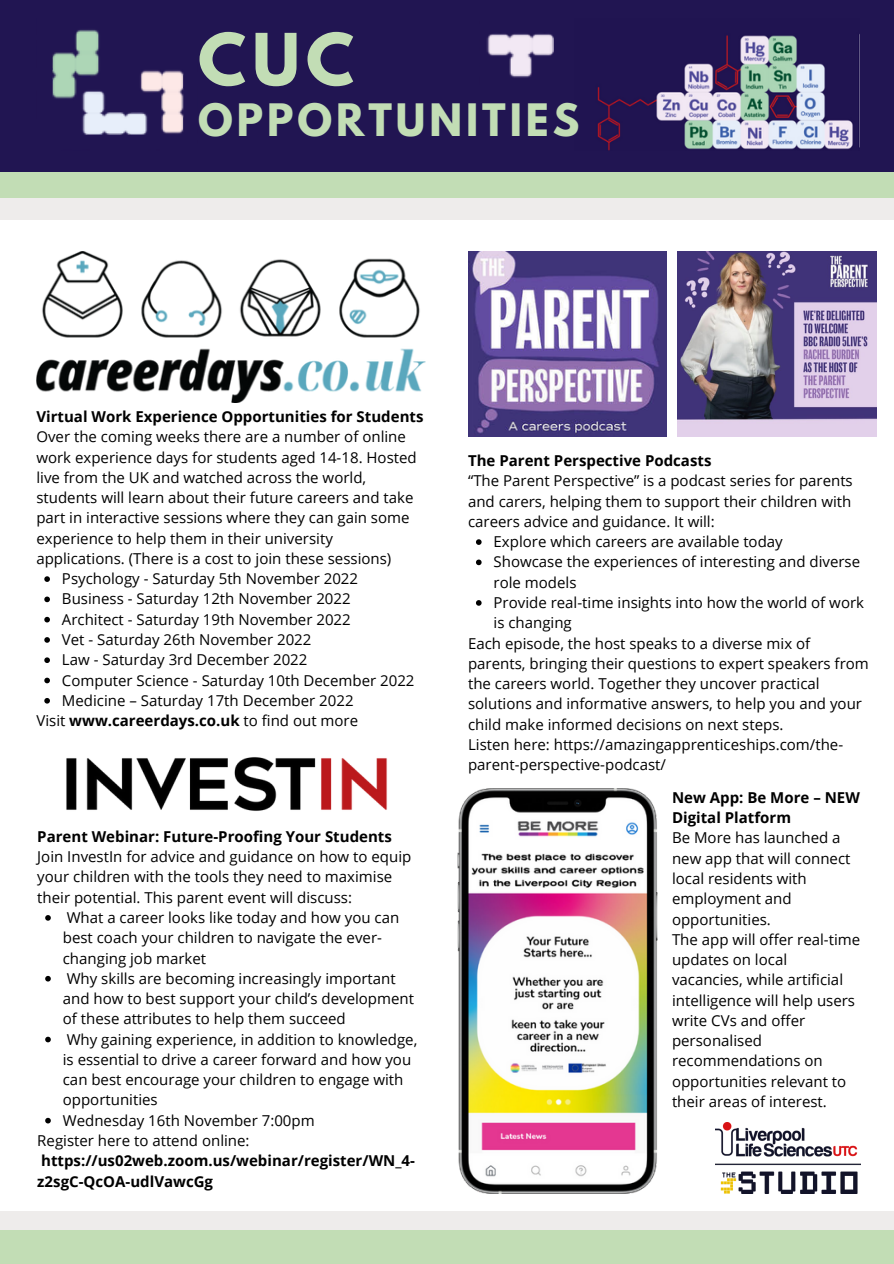
<style>
.page{position:relative;width:894px;height:1264px;background:#fff}
.page>*{position:absolute;margin:0;border:0;box-sizing:border-box;transform-origin:0 0}
.t1{font:700 63.6px "League Spartan";color:#c2ddb5}
.t2{font:700 39.6px "League Spartan";letter-spacing:.1em;color:#c2ddb5}
.t3{font:15px/20.2px "Open Sans";color:#000}
.t4{font:700 15px/20.2px "Open Sans";color:#000}
.s1{font-weight:400}
</style>
<div class="page">
<img style="left:468px;top:251px;width:198px;height:185px">
<img style="left:677px;top:251px;width:198px;height:185px">
<div style="left:0;top:191px;width:893px;height:29px;background:#eeeceb"></div>
<div style="left:0;top:150px;width:893px;height:47px;background:#c2ddb5"></div>
<div style="left:0;top:0;width:893px;height:171px;background:#211552"></div>
<img style="left:715px;top:1122px;width:145px;height:71px">
<img style="left:82px;top:112px;width:43px;height:23px">
<img style="left:125px;top:70px;width:59px;height:65px">
<img style="left:52px;top:29px;width:64px;height:89px">
<img style="left:597px;top:35px;width:256px;height:115px">
<img style="left:486px;top:34px;width:67px;height:44px">
<div style="left:0;top:1211px;width:893px;height:28px;background:#eeeceb"></div>
<div style="left:0;top:1230px;width:893px;height:33px;background:#c2ddb5"></div>
<img style="left:36px;top:251px;width:389px;height:151px">
<img style="left:66px;top:757px;width:321px;height:54px">
<img style="left:457px;top:788px;width:200px;height:404px">
<svg style="left:44px;top:576px;width:6px;height:6px"></svg>
<svg style="left:44px;top:596px;width:6px;height:6px"></svg>
<svg style="left:44px;top:617px;width:6px;height:5px"></svg>
<svg style="left:44px;top:637px;width:6px;height:5px"></svg>
<svg style="left:44px;top:657px;width:6px;height:6px"></svg>
<svg style="left:44px;top:677px;width:6px;height:6px"></svg>
<svg style="left:44px;top:698px;width:6px;height:5px"></svg>
<svg style="left:45px;top:915px;width:6px;height:5px"></svg>
<svg style="left:45px;top:975px;width:6px;height:6px"></svg>
<svg style="left:45px;top:1036px;width:6px;height:6px"></svg>
<svg style="left:45px;top:1117px;width:6px;height:6px"></svg>
<svg style="left:476px;top:539px;width:5px;height:6px"></svg>
<svg style="left:476px;top:559px;width:5px;height:6px"></svg>
<svg style="left:476px;top:600px;width:5px;height:5px"></svg>
<h1 class="t1" style="left:198px;top:28px;width:157px">CUC</h1>
<h2 class="t2" style="left:198px;top:100px;width:383px">OPPORTUNITIES</h2>
<p class="t4" style="left:36px;top:406px;width:388px">Virtual Work Experience Opportunities for Students</p>
<p class="t3" style="left:36px;top:426px;width:382px">Over the coming weeks there are a number of online work experience days for students aged 14-18. Hosted live from the UK and watched across the world, students will learn about their future careers and take part in interactive sessions where they can gain some experience to help them in their university applications. (There is a cost to join these sessions)</p>
<p class="t3" style="left:62px;top:568px;width:354px">Psychology - Saturday 5th November 2022<br>Business - Saturday 12th November 2022<br>Architect - Saturday 19th November 2022<br>Vet - Saturday 26th November 2022<br>Law - Saturday 3rd December 2022<br>Computer Science - Saturday 10th December 2022<br>Medicine – Saturday 17th December 2022</p>
<p class="t4" style="left:36px;top:710px;width:323px"><span class="s1">Visit</span> www.careerdays.co.uk <span class="s1">to find out more</span></p>
<p class="t4" style="left:37px;top:825px;width:356px">Parent Webinar: Future-Proofing Your Students</p>
<p class="t3" style="left:37px;top:846px;width:375px">Join InvestIn for advice and guidance on how to equip your children with the tools they need to maximise their potential. This parent event will discuss:</p>
<p class="t3" style="left:63px;top:907px;width:356px">What a career looks like today and how you can best coach your children to navigate the ever&shy;changing job market<br>Why skills are becoming increasingly important and how to best support your child’s development of these attributes to help them succeed<br>Why gaining experience, in addition to knowledge, is essential to drive a career forward and how you can best encourage your children to engage with opportunities<br>Wednesday 16th November 7:00pm</p>
<p class="t3" style="left:37px;top:1129px;width:214px">Register here to attend online:</p>
<p class="t4" style="left:37px;top:1150px;width:379px">https://us02web.zoom.us/webinar/register/WN_4- z2sgC-QcOA-udlVawcGg</p>
<p class="t4" style="left:468px;top:450px;width:245px">The Parent Perspective Podcasts</p>
<p class="t3" style="left:468px;top:470px;width:386px;text-align:justify">“The Parent Perspective” is a podcast series for parents and carers, helping them to support their children with careers advice and guidance. It will:</p>
<p class="t3" style="left:493px;top:531px;width:372px">Explore which careers are available today<br>Showcase the experiences of interesting and diverse role models<br>Provide real-time insights into how the world of work is changing</p>
<p class="t3" style="left:468px;top:632px;width:402px">Each episode, the host speaks to a diverse mix of parents, bringing their questions to expert speakers from the careers world. Together they uncover practical solutions and informative answers, to help you and your child make informed decisions on next steps.<br>Listen here: https://amazingapprenticeships.com/the&shy;parent-perspective-podcast/</p>
<p class="t4" style="left:671px;top:787px;width:189px">New App: Be More – NEW<br>Digital Platform</p>
<p class="t3" style="left:671px;top:827px;width:190px">Be More has launched a new app that will connect local residents with employment and opportunities.<br>The app will offer real-time updates on local vacancies, while artificial intelligence will help users write CVs and offer personalised recommendations on opportunities relevant to their areas of interest.</p>
</div>
